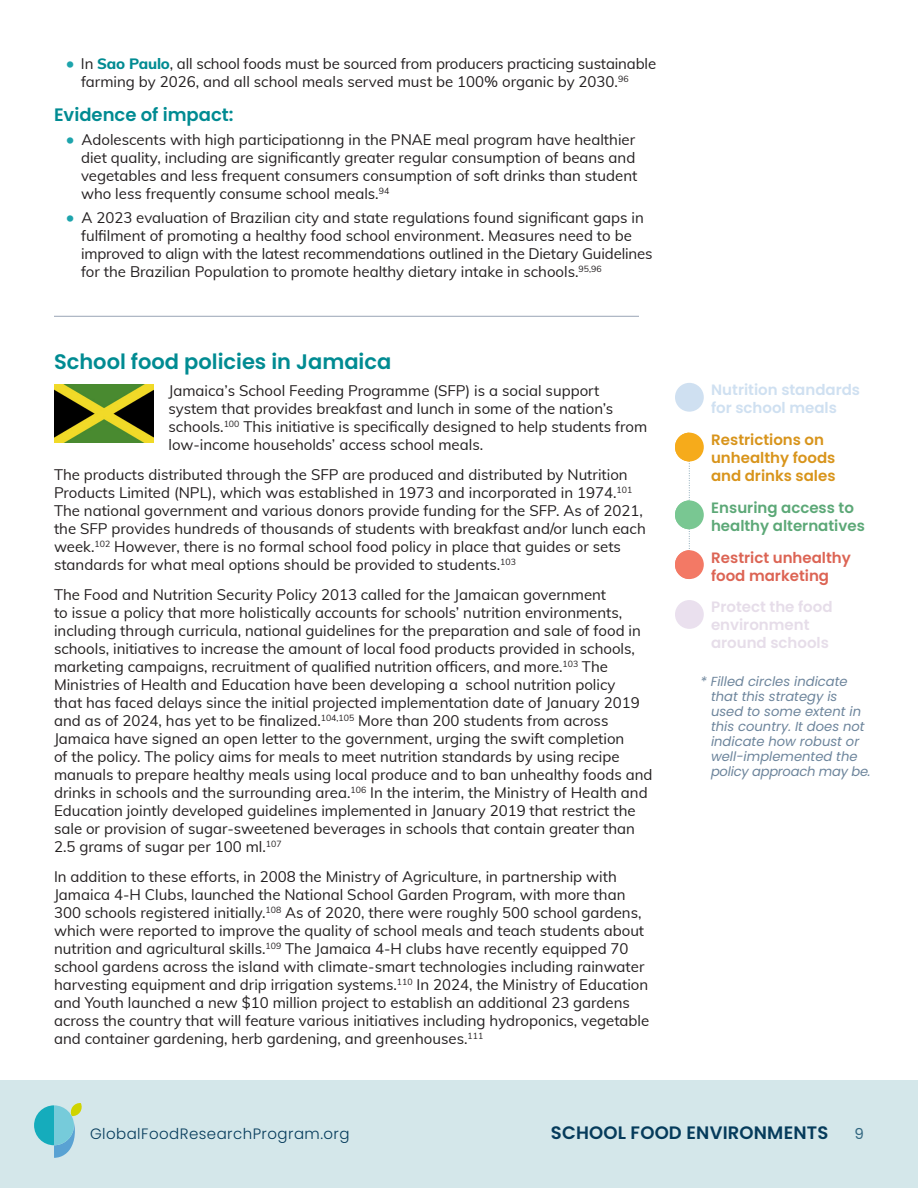
<style>
.page{position:relative;width:918px;height:1188px;background:#fff}
.page>*{position:absolute;margin:0;border:0;box-sizing:border-box;transform-origin:0 0}
.t1{font:600 21px "Poppins";color:#008b92}
.t2{font:600 18px "Poppins";letter-spacing:.01em;color:#053b5b}
.t3{font:600 18px "Poppins";color:#008b92}
.t4{font:15px/18px "Muli";color:#231f20}
.t5{font:600 15px/18px "Poppins";color:#d8941b}
.t6{font:600 15px/18px "Poppins";color:#e6dde9}
.t7{font:600 15px/18px "Poppins";color:#5ca877}
.t8{font:600 15px/18px "Poppins";color:#cfe0f1}
.t9{font:600 15px/18px "Poppins";color:#dc6454}
.t10{font:300 15px "Poppins";letter-spacing:.03em;color:#053b5b}
.t11{font:15px "Poppins";color:#316680}
.t12{font:italic 13.2px/15px "Poppins";color:#6d859c}
.s1{font-family:"Poppins";font-weight:600;font-size:22.5px;color:#1da4ac}
.s2{font-weight:800;color:#008b92}
</style>
<div class="page">
<div style="left:0;top:1080px;width:918px;height:108px;background:#d4e7ea"></div>
<svg style="left:34px;top:1103px;width:48px;height:55px"></svg>
<div style="left:675px;top:383px;width:29px;height:29px;background:#cfe0f1;border-radius:50%"></div>
<div style="left:675px;top:433px;width:29px;height:28px;background:#f6ab1b;border-radius:50%"></div>
<div style="left:675px;top:500px;width:29px;height:29px;background:#79c792;border-radius:50%"></div>
<div style="left:675px;top:550px;width:29px;height:29px;background:#f37965;border-radius:50%"></div>
<svg style="left:675px;top:433px;width:15px;height:146px"></svg>
<div style="left:675px;top:600px;width:29px;height:29px;background:#eae0ee;border-radius:50%"></div>
<img style="left:54px;top:385px;width:100px;height:58px">
<hr style="left:54px;top:316px;width:585px;height:1px;background:#a4afbe">
<p class="t4" style="left:81px;top:54px;width:577px;text-indent:-16px"><span class="s1">•</span> In <span class="s2">Sao Paulo</span>, all school foods must be sourced from producers practicing sustainable farming by 2026, and all school meals served must be 100% organic by 2030.<sup>96</sup></p>
<h3 class="t3" style="left:54px;top:104px;width:181px">Evidence of impact:</h3>
<p class="t4" style="left:81px;top:130px;width:558px;text-indent:-16px"><span class="s1">•</span> Adolescents with high participationng in the PNAE meal program have healthier diet quality, including are significantly greater regular consumption of beans and vegetables and less frequent consumers consumption of soft drinks than student who less frequently consume school meals.<sup>94</sup></p>
<p class="t4" style="left:81px;top:208px;width:573px;text-indent:-16px"><span class="s1">•</span> A 2023 evaluation of Brazilian city and state regulations found significant gaps in fulfilment of promoting a healthy food school environment. Measures need to be improved to align with the latest recommendations outlined in the Dietary Guidelines for the Brazilian Population to promote healthy dietary intake in schools.<sup>95,96</sup></p>
<h2 class="t1" style="left:54px;top:349px;width:339px">School food policies in Jamaica</h2>
<p class="t4" style="left:169px;top:381px;width:480px">Jamaica’s School Feeding Programme (SFP) is a social support system that provides breakfast and lunch in some of the nation’s schools.<sup>100</sup> This initiative is specifically designed to help students from low-income households’ access school meals.</p>
<p class="t4" style="left:54px;top:465px;width:593px">The products distributed through the SFP are produced and distributed by Nutrition Products Limited (NPL), which was established in 1973 and incorporated in 1974.<sup>101<br></sup>The national government and various donors provide funding for the SFP. As of 2021, the SFP provides hundreds of thousands of students with breakfast and/or lunch each week.<sup>102</sup> However, there is no formal school food policy in place that guides or sets standards for what meal options should be provided to students.<sup>103</sup></p>
<p class="t4" style="left:54px;top:585px;width:600px">The Food and Nutrition Security Policy 2013 called for the Jamaican government<br>to issue a policy that more holistically accounts for schools’ nutrition environments, including through curricula, national guidelines for the preparation and sale of food in schools, initiatives to increase the amount of local food products provided in schools, marketing campaigns, recruitment of qualified nutrition officers, and more.<sup>103</sup> The Ministries of Health and Education have been developing a school nutrition policy<br>that has faced delays since the initial projected implementation date of January 2019 and as of 2024, has yet to be finalized.<sup>104,105</sup> More than 200 students from across Jamaica have signed an open letter to the government, urging the swift completion<br>of the policy. The policy aims for meals to meet nutrition standards by using recipe manuals to prepare healthy meals using local produce and to ban unhealthy foods and drinks in schools and the surrounding area.<sup>106</sup> In the interim, the Ministry of Health and Education jointly developed guidelines implemented in January 2019 that restrict the sale or provision of sugar-sweetened beverages in schools that contain greater than 2.5 grams of sugar per 100 ml.<sup>107</sup></p>
<p class="t4" style="left:54px;top:867px;width:597px">In addition to these efforts, in 2008 the Ministry of Agriculture, in partnership with Jamaica 4-H Clubs, launched the National School Garden Program, with more than 300 schools registered initially.<sup>108</sup> As of 2020, there were roughly 500 school gardens, which were reported to improve the quality of school meals and teach students about nutrition and agricultural skills.<sup>109</sup> The Jamaica 4-H clubs have recently equipped 70 school gardens across the island with climate-smart technologies including rainwater harvesting equipment and drip irrigation systems.<sup>110</sup> In 2024, the Ministry of Education and Youth launched a new $10 million project to establish an additional 23 gardens across the country that will feature various initiatives including hydroponics, vegetable and container gardening, herb gardening, and greenhouses.<sup>111</sup></p>
<p class="t8" style="left:711px;top:381px;width:151px">Nutrition standards for school meals</p>
<p class="t5" style="left:711px;top:431px;width:126px">Restrictions on unhealthy foods and drinks sales</p>
<p class="t7" style="left:711px;top:499px;width:155px">Ensuring access to healthy alternatives</p>
<p class="t9" style="left:711px;top:548px;width:141px">Restrict unhealthy food marketing</p>
<p class="t6" style="left:711px;top:598px;width:123px">Protect the food environment around schools</p>
<h2 class="t12" style="left:711px;top:674px;width:161px;text-indent:-10px">* Filled circles indicate that this strategy is used to some extent in this country. It does not indicate how robust or well-implemented the policy approach may be.</h2>
<p class="t10" style="left:90px;top:1125px;width:261px">GlobalFoodResearchProgram.org</p>
<p class="t2" style="left:551px;top:1122px;width:279px">SCHOOL FOOD ENVIRONMENTS</p>
<p class="t11" style="left:855px;top:1125px;width:11px">9</p>
</div>
